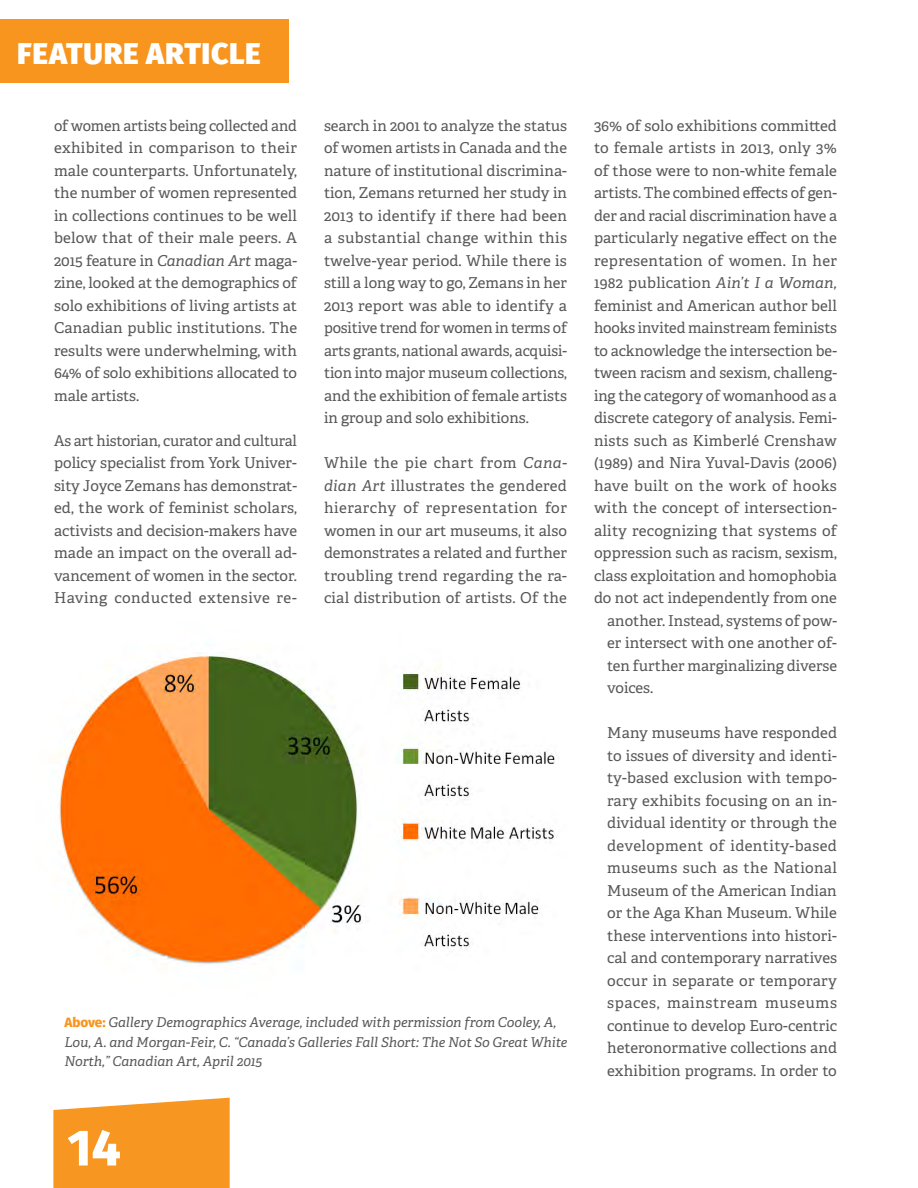
<style>
.page{position:relative;width:918px;height:1188px;background:#fff}
.page>*{position:absolute;margin:0;border:0;box-sizing:border-box;transform-origin:0 0}
.t1{font:800 51px "Fira Sans";color:#fff}
.t2{font:800 30px "Fira Sans";letter-spacing:.02em;color:#fff}
.t3{font:15px/22.5px "Adelle";color:#585858;text-align:justify}
.t4{font:15px "Adelle";letter-spacing:.02em;color:#585858}
.t5{font:15px "Adelle";letter-spacing:.025em;color:#585858}
.t6{font:italic 13.5px/19.5px "Adelle";color:#585858}
.s1{font-style:italic}
.s2{font-family:"Fira Sans";font-weight:800;font-style:normal;color:#f79620}
</style>
<div class="page">
<div style="left:0;top:19px;width:288px;height:63px;background:#f8951f"></div>
<svg style="left:53px;top:1098px;width:177px;height:90px;background:#f79d2f"></svg>
<img style="left:58px;top:654px;width:501px;height:312px">
<h2 class="t2" style="left:17px;top:32px;width:245px">FEATURE ARTICLE</h2>
<p class="t3" style="left:54px;top:113px;width:245px">of women artists being collected and exhibited in comparison to their male counterparts. Unfortunately, the number of women represented in collections continues to be well below that of their male peers. A 2015 feature in <span class="s1">Canadian Art</span> maga&shy;zine, looked at the demographics of solo exhibitions of living artists at Canadian public institutions. The results were underwhelming, with 64% of solo exhibitions allocated to male artists.</p>
<p class="t3" style="left:54px;top:428px;width:245px">As art historian, curator and cultural policy specialist from York Univer&shy;sity Joyce Zemans has demonstrat&shy;ed, the work of feminist scholars, activists and decision-makers have made an impact on the overall ad&shy;vancement of women in the sector.<br>Having conducted extensive re-</p>
<p class="t3" style="left:324px;top:113px;width:245px">search in 2001 to analyze the status of women artists in Canada and the nature of institutional discrimina&shy;tion, Zemans returned her study in 2013 to identify if there had been a substantial change within this twelve-year period. While there is still a long way to go, Zemans in her 2013 report was able to identify a positive trend for women in terms of arts grants, national awards, acquisi&shy;tion into major museum collections, and the exhibition of female artists in group and solo exhibitions.</p>
<p class="t3" style="left:324px;top:451px;width:245px">While the pie chart from <span class="s1">Cana&shy;dian Art</span> illustrates the gendered hierarchy of representation for women in our art museums, it also demonstrates a related and further troubling trend regarding the ra&shy;cial distribution of artists. Of the</p>
<p class="t6" style="left:64px;top:1012px;width:505px"><span class="s2">Above:</span> Gallery Demographics Average, included with permission from Cooley, A,<br>Lou, A. and Morgan-Feir, C. “Canada’s Galleries Fall Short: The Not So Great White<br>North,” Canadian Art, April 2015</p>
<h1 class="t1" style="left:67px;top:1103px;width:55px">14</h1>
<p class="t3" style="left:594px;top:113px;width:244px">36% of solo exhibitions committed</p>
<p class="t4" style="left:594px;top:137px;width:245px">to female artists in 2013, only 3%</p>
<p class="t3" style="left:594px;top:158px;width:245px">of those were to non-white female</p>
<p class="t3" style="left:594px;top:181px;width:244px">artists. The combined effects of gen-</p>
<p class="t3" style="left:594px;top:203px;width:245px">der and racial discrimination have a</p>
<p class="t3" style="left:594px;top:226px;width:245px">particularly negative effect on the</p>
<p class="t4" style="left:594px;top:249px;width:245px">representation of women. In her</p>
<p class="t3" style="left:594px;top:271px;width:245px">1982 publication <span class="s1">Ain’t I a Woman,</span></p>
<p class="t3" style="left:594px;top:293px;width:244px">feminist and American author bell</p>
<p class="t3" style="left:594px;top:316px;width:244px">hooks invited mainstream feminists</p>
<p class="t3" style="left:594px;top:338px;width:244px">to acknowledge the intersection be-</p>
<p class="t3" style="left:594px;top:361px;width:244px">tween racism and sexism, challeng-</p>
<p class="t3" style="left:594px;top:383px;width:244px">ing the category of womanhood as a</p>
<p class="t3" style="left:594px;top:406px;width:244px">discrete category of analysis. Femi-</p>
<p class="t3" style="left:594px;top:428px;width:245px">nists such as Kimberlé Crenshaw</p>
<p class="t3" style="left:594px;top:451px;width:244px">(1989) and Nira Yuval-Davis (2006)</p>
<p class="t5" style="left:594px;top:474px;width:244px">have built on the work of hooks</p>
<p class="t4" style="left:594px;top:497px;width:245px">with the concept of intersection-</p>
<p class="t4" style="left:594px;top:519px;width:245px">ality recognizing that systems of</p>
<p class="t3" style="left:594px;top:541px;width:244px">oppression such as racism, sexism,</p>
<p class="t3" style="left:594px;top:563px;width:244px">class exploitation and homophobia</p>
<p class="t3" style="left:594px;top:586px;width:244px">do not act independently from one</p>
<p class="t3" style="left:607px;top:608px;width:231px">another. Instead, systems of pow-</p>
<p class="t3" style="left:607px;top:631px;width:231px">er intersect with one another of-</p>
<p class="t3" style="left:607px;top:653px;width:231px">ten further marginalizing diverse</p>
<p class="t3" style="left:607px;top:676px;width:48px">voices.</p>
<p class="t3" style="left:607px;top:721px;width:231px">Many museums have responded to issues of diversity and identi&shy;ty-based exclusion with tempo&shy;rary exhibits focusing on an in&shy;dividual identity or through the development of identity-based museums such as the National Museum of the American Indian or the Aga Khan Museum. While these interventions into histori&shy;cal and contemporary narratives occur in separate or temporary spaces, mainstream museums continue to develop Euro-centric heteronormative collections and exhibition programs. In order to</p>
</div>
